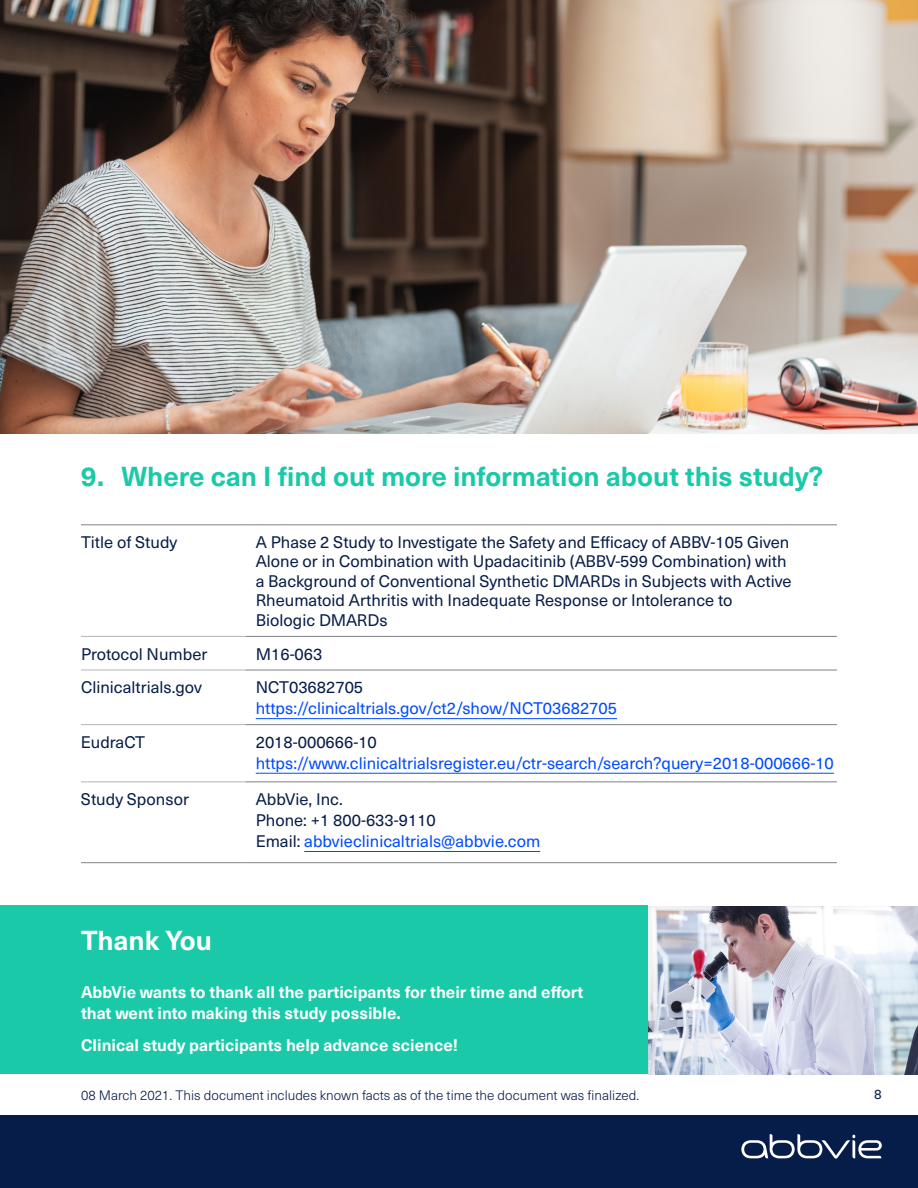
<style>
.page{position:relative;width:918px;height:1188px;background:#fff}
.page>*{position:absolute;margin:0;border:0;box-sizing:border-box;transform-origin:0 0}
.t1{font:700 27px "Neue Haas Unica Pro";color:#1ac9a8}
.t2{font:700 27px "Neue Haas Unica Pro";color:#fff}
.t3{font:16.5px/19.5px "Neue Haas Unica Pro";color:#071d49}
.t4{font:700 16.5px/21px "Neue Haas Unica Pro";color:#fff}
.t5{font:16.5px "Neue Haas Unica Pro";color:#004bff}
.t6{font:300 13.5px "Neue Haas Unica Pro";color:#071d49}
.t7{font:13.5px "Neue Haas Unica Pro";color:#071d49}
.s1{color:#004bff}
</style>
<div class="page">
<img style="left:648px;top:906px;width:270px;height:168px">
<img style="left:0;top:0;width:918px;height:433px">
<div style="left:0;top:1115px;width:918px;height:73px;background:#071d49"></div>
<div style="left:0;top:906px;width:648px;height:168px;background:#1ac9a8"></div>
<hr style="left:81px;top:525px;width:164px;height:1px;background:#808285">
<hr style="left:245px;top:525px;width:673px;height:1px;background:#808285">
<hr style="left:245px;top:636px;width:673px;height:1px;background:#808285">
<hr style="left:245px;top:670px;width:673px;height:1px;background:#808285">
<hr style="left:245px;top:724px;width:673px;height:1px;background:#808285">
<hr style="left:245px;top:782px;width:673px;height:1px;background:#808285">
<hr style="left:81px;top:862px;width:164px;height:1px;background:#808285">
<hr style="left:245px;top:862px;width:673px;height:1px;background:#808285">
<hr style="left:81px;top:636px;width:164px;height:1px;background:#b3b4b6">
<hr style="left:81px;top:670px;width:164px;height:1px;background:#b3b4b6">
<hr style="left:81px;top:724px;width:164px;height:1px;background:#b3b4b6">
<hr style="left:81px;top:782px;width:164px;height:1px;background:#b3b4b6">
<hr style="left:256px;top:718px;width:361px;height:1px;background:#004bff">
<hr style="left:256px;top:773px;width:578px;height:1px;background:#004bff">
<hr style="left:304px;top:851px;width:236px;height:1px;background:#004bff">
<div style="left:837px;top:506px;width:81px;height:368px;background:#fff"></div>
<svg style="left:741px;top:1134px;width:141px;height:25px"></svg>
<h1 class="t1" style="left:81px;top:460px;width:744px">9. Where can I find out more information about this study?</h1>
<p class="t3" style="left:81px;top:533px;width:98px">Title of Study</p>
<p class="t3" style="left:256px;top:533px;width:537px">A Phase 2 Study to Investigate the Safety and Efficacy of ABBV-105 Given Alone or in Combination with Upadacitinib (ABBV-599 Combination) with a Background of Conventional Synthetic DMARDs in Subjects with Active Rheumatoid Arthritis with Inadequate Response or Intolerance to Biologic DMARDs</p>
<p class="t3" style="left:81px;top:644px;width:128px">Protocol Number</p>
<p class="t3" style="left:256px;top:644px;width:68px">M16-063</p>
<p class="t3" style="left:81px;top:678px;width:122px">Clinicaltrials.gov</p>
<p class="t3" style="left:256px;top:678px;width:109px">NCT03682705</p>
<p class="t5" style="left:256px;top:698px;width:363px">https://clinicaltrials.gov/ct2/show/NCT03682705</p>
<p class="t3" style="left:81px;top:732px;width:66px">EudraCT</p>
<p class="t3" style="left:256px;top:732px;width:123px">2018-000666-10</p>
<p class="t5" style="left:256px;top:753px;width:580px">https://www.clinicaltrialsregister.eu/ctr-search/search?query=2018-000666-10</p>
<p class="t3" style="left:81px;top:790px;width:110px">Study Sponsor</p>
<p class="t3" style="left:256px;top:789px;width:286px;line-height:21px">AbbVie, Inc.<br>Phone: +1 800-633-9110<br>Email: <span class="s1">abbvieclinicaltrials@abbvie.com</span></p>
<h1 class="t2" style="left:81px;top:924px;width:132px">Thank You</h1>
<p class="t4" style="left:81px;top:982px;width:504px">AbbVie wants to thank all the participants for their time and effort that went into making this study possible.</p>
<p class="t4" style="left:81px;top:1035px;width:379px">Clinical study participants help advance science!</p>
<p class="t6" style="left:81px;top:1087px;width:560px">08 March 2021. This document includes known facts as of the time the document was finalized.</p>
<p class="t7" style="left:874px;top:1086px;width:9px">8</p>
</div>
